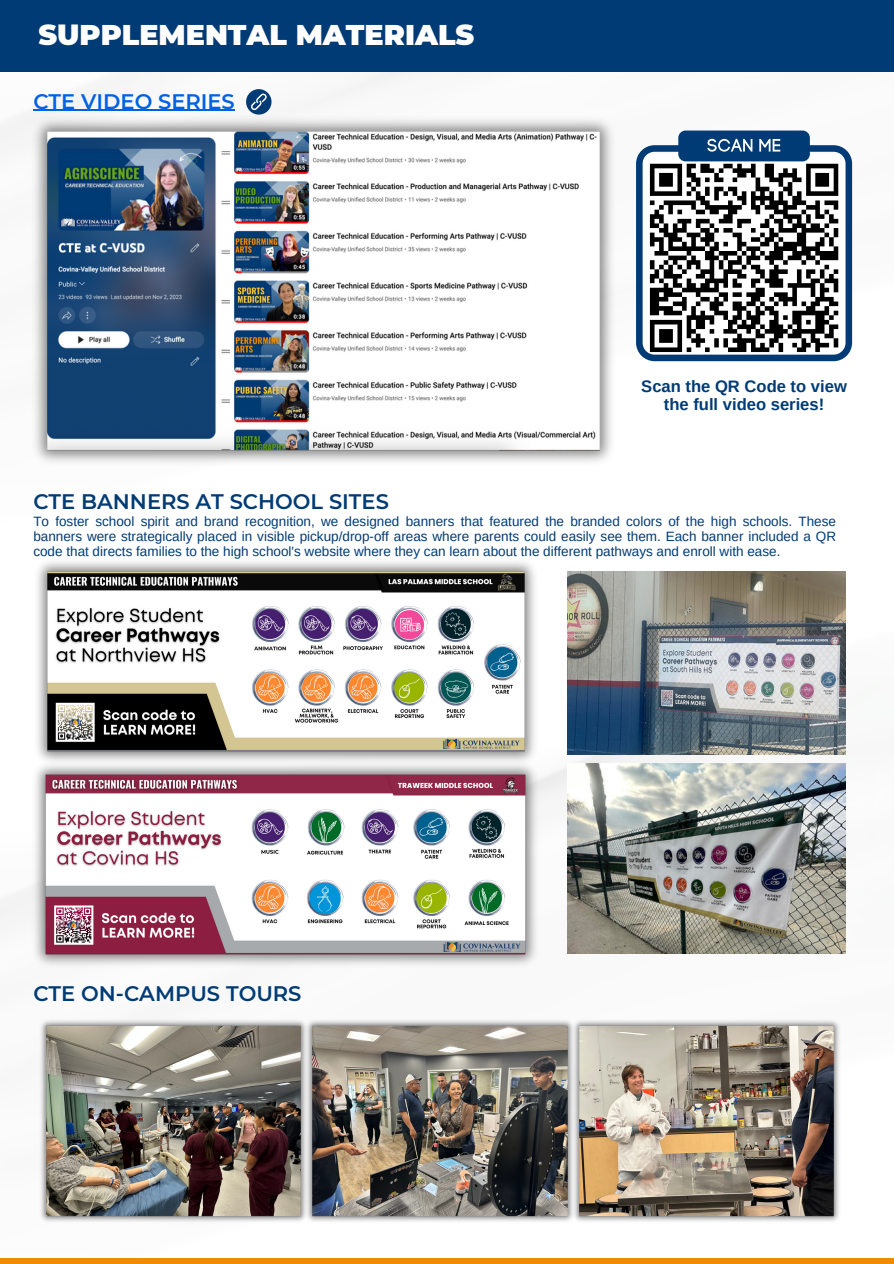
<style>
.page{position:relative;width:894px;height:1264px;background:#fff}
.page>*{position:absolute;margin:0;border:0;box-sizing:border-box;transform-origin:0 0}
.t1{font:900 28.5px "Montserrat";color:#fff}
.t2{font:600 21px "Montserrat";color:#003b75}
.t3{font:600 21px "Montserrat";color:#0061e4}
.t4{font:700 16.65px/17.4px "Arimo";color:#003b75;text-align:center}
.t5{font:13.5px/14.7px "Arimo";color:#003b75;text-align:justify}
</style>
<div class="page">
<img style="left:0;top:71px;width:893px;height:883px">
<div style="left:0;top:0;width:893px;height:71px;background:#003b75"></div>
<div style="left:0;top:1257px;width:893px;height:6px;background:#ed8c00"></div>
<img style="left:10px;top:111px;width:626px;height:360px">
<svg style="left:636px;top:145px;width:215px;height:216px"></svg>
<div style="left:678px;top:130px;width:131px;height:31px;background:#003b75;border-radius:7px"></div>
<svg style="left:707px;top:139px;width:45px;height:13px"></svg>
<svg style="left:759px;top:139px;width:21px;height:12px"></svg>
<img style="left:0;top:553px;width:573px;height:203px">
<img style="left:0;top:756px;width:574px;height:211px">
<img style="left:567px;top:571px;width:278px;height:183px">
<img style="left:567px;top:763px;width:278px;height:190px">
<img style="left:39px;top:1019px;width:261px;height:203px">
<img style="left:300px;top:1020px;width:266px;height:202px">
<img style="left:566px;top:1020px;width:274px;height:202px">
<hr style="left:33px;top:110px;width:202px;height:1px;background:#0061e4">
<svg style="left:241px;top:84px;width:36px;height:36px"></svg>
<h1 class="t1" style="left:38px;top:17px;width:437px">SUPPLEMENTAL MATERIALS</h1>
<h2 class="t3" style="left:33px;top:88px;width:203px">CTE VIDEO SERIES</h2>
<h2 class="t2" style="left:33px;top:488px;width:357px">CTE BANNERS AT SCHOOL SITES</h2>
<p class="t4" style="left:641px;top:377px;width:207px">Scan the QR Code to view the full video series!</p>
<p class="t5" style="left:33px;top:514px;width:804px">To foster school spirit and brand recognition, we designed banners that featured the branded colors of the high schools. These banners were strategically placed in visible pickup/drop-off areas where parents could easily see them. Each banner included a QR code that directs families to the high school's website where they can learn about the different pathways and enroll with ease.</p>
<h2 class="t2" style="left:33px;top:981px;width:269px">CTE ON-CAMPUS TOURS</h2>
</div>
